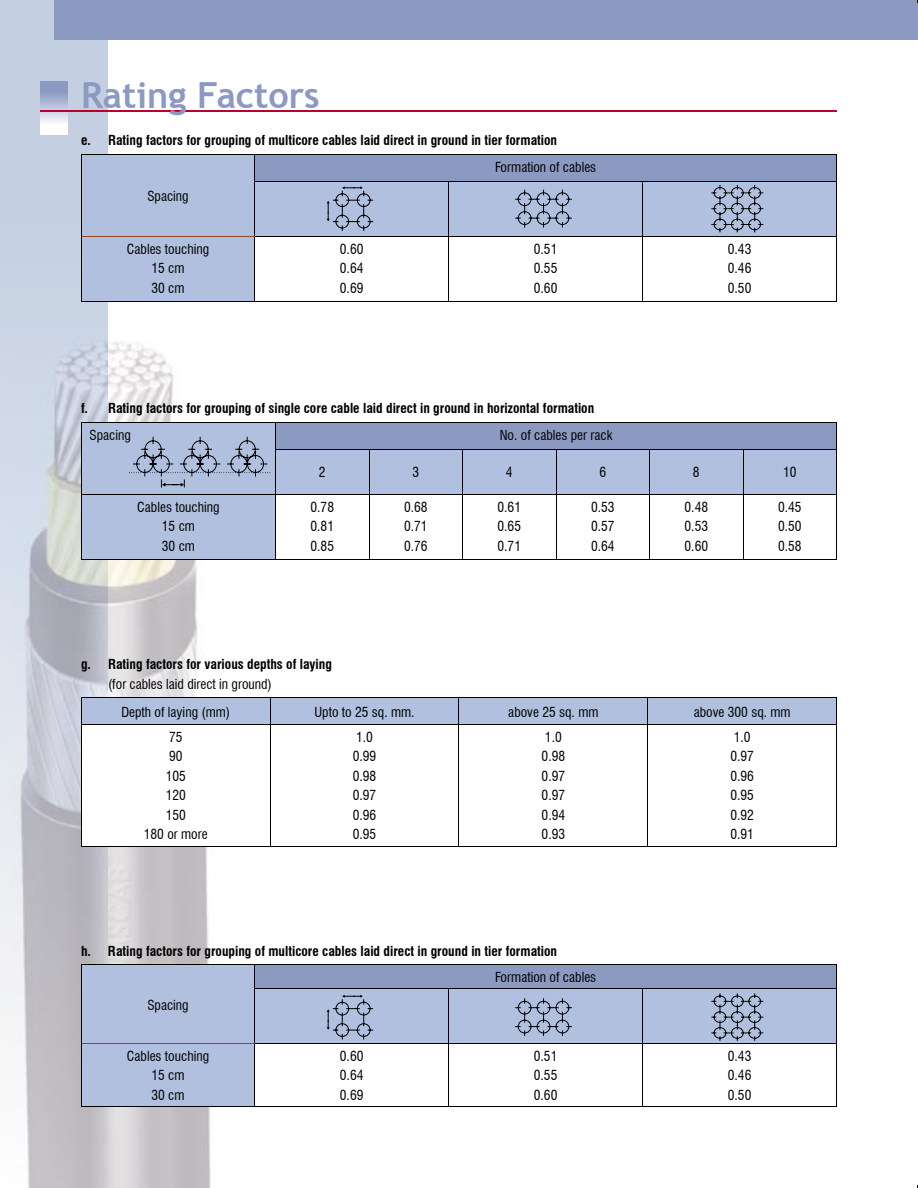
<style>
.page{position:relative;width:918px;height:1188px;background:#fff}
.page>*{position:absolute;margin:0;border:0;box-sizing:border-box;transform-origin:0 0}
.t1{font:700 36px "Trebuchet MS";color:#8c9ac2}
.t2{font:condensed 13.5px/19.5px "Swiss 721 BT";color:#000;text-align:justify}
.t3{font:700 condensed 13.5px "Swiss 721 BT";color:#000}
</style>
<div class="page">
<svg style="left:0;top:0;width:108px;height:1026px;background:#cbd5e4"></svg>
<div style="left:54px;top:0;width:864px;height:40px;background:#8c9ac2"></div>
<img style="left:12px;top:340px;width:209px;height:848px">
<div style="left:82px;top:423px;width:754px;height:136px;background:#b0c0de"></div>
<div style="left:276px;top:423px;width:561px;height:27px;background:#8c9ac2"></div>
<svg style="left:276px;top:496px;width:560px;height:63px"></svg>
<hr style="left:81px;top:422px;width:195px;height:1px;background:#000">
<svg style="left:81px;top:423px;width:1px;height:27px"></svg>
<hr style="left:276px;top:422px;width:93px;height:1px;background:#000">
<hr style="left:369px;top:422px;width:94px;height:1px;background:#000">
<hr style="left:463px;top:422px;width:93px;height:1px;background:#000">
<hr style="left:556px;top:422px;width:94px;height:1px;background:#000">
<hr style="left:650px;top:422px;width:93px;height:1px;background:#000">
<hr style="left:743px;top:422px;width:94px;height:1px;background:#000">
<svg style="left:836px;top:423px;width:1px;height:26px"></svg>
<hr style="left:81px;top:450px;width:1px;height:45px;background:#000">
<hr style="left:275px;top:449px;width:94px;height:1px;background:#000">
<hr style="left:275px;top:450px;width:1px;height:45px;background:#000">
<hr style="left:369px;top:449px;width:94px;height:1px;background:#000">
<hr style="left:369px;top:450px;width:1px;height:45px;background:#000">
<hr style="left:463px;top:449px;width:93px;height:1px;background:#000">
<hr style="left:462px;top:450px;width:1px;height:45px;background:#000">
<hr style="left:556px;top:449px;width:94px;height:1px;background:#000">
<hr style="left:556px;top:450px;width:1px;height:45px;background:#000">
<hr style="left:650px;top:449px;width:93px;height:1px;background:#000">
<hr style="left:649px;top:450px;width:1px;height:45px;background:#000">
<hr style="left:743px;top:449px;width:94px;height:1px;background:#000">
<hr style="left:743px;top:450px;width:1px;height:45px;background:#000">
<hr style="left:836px;top:450px;width:1px;height:45px;background:#000">
<hr style="left:81px;top:495px;width:195px;height:1px;background:#000">
<hr style="left:81px;top:495px;width:1px;height:64px;background:#000">
<hr style="left:276px;top:495px;width:93px;height:1px;background:#000">
<hr style="left:275px;top:495px;width:1px;height:64px;background:#000">
<hr style="left:369px;top:495px;width:94px;height:1px;background:#000">
<hr style="left:369px;top:495px;width:1px;height:64px;background:#000">
<hr style="left:463px;top:495px;width:93px;height:1px;background:#000">
<hr style="left:462px;top:495px;width:1px;height:64px;background:#000">
<hr style="left:556px;top:495px;width:94px;height:1px;background:#000">
<hr style="left:556px;top:495px;width:1px;height:64px;background:#000">
<hr style="left:650px;top:495px;width:93px;height:1px;background:#000">
<hr style="left:649px;top:495px;width:1px;height:64px;background:#000">
<hr style="left:743px;top:495px;width:94px;height:1px;background:#000">
<hr style="left:743px;top:495px;width:1px;height:64px;background:#000">
<hr style="left:836px;top:495px;width:1px;height:64px;background:#000">
<hr style="left:81px;top:559px;width:195px;height:1px;background:#000">
<hr style="left:276px;top:559px;width:93px;height:1px;background:#000">
<hr style="left:369px;top:559px;width:94px;height:1px;background:#000">
<hr style="left:463px;top:559px;width:93px;height:1px;background:#000">
<hr style="left:556px;top:559px;width:94px;height:1px;background:#000">
<hr style="left:650px;top:559px;width:93px;height:1px;background:#000">
<hr style="left:743px;top:559px;width:94px;height:1px;background:#000">
<svg style="left:129px;top:423px;width:147px;height:65px;background:#a0afca"></svg>
<svg style="left:82px;top:726px;width:377px;height:120px"></svg>
<div style="left:81px;top:698px;width:756px;height:27px;background:#b0c0de"></div>
<hr style="left:81px;top:725px;width:189px;height:1px;background:#000">
<hr style="left:81px;top:725px;width:1px;height:121px;background:#000">
<hr style="left:270px;top:725px;width:189px;height:1px;background:#000">
<hr style="left:270px;top:725px;width:1px;height:121px;background:#000">
<hr style="left:459px;top:725px;width:189px;height:1px;background:#000">
<hr style="left:459px;top:725px;width:1px;height:121px;background:#000">
<hr style="left:648px;top:725px;width:189px;height:1px;background:#000">
<hr style="left:647px;top:725px;width:1px;height:121px;background:#000">
<hr style="left:836px;top:725px;width:1px;height:121px;background:#000">
<hr style="left:81px;top:846px;width:189px;height:1px;background:#000">
<hr style="left:270px;top:846px;width:189px;height:1px;background:#000">
<hr style="left:459px;top:846px;width:189px;height:1px;background:#000">
<hr style="left:648px;top:846px;width:189px;height:1px;background:#000">
<div style="left:82px;top:966px;width:172px;height:140px;background:#b0c0de"></div>
<hr style="left:81px;top:965px;width:174px;height:1px;background:#000">
<svg style="left:81px;top:966px;width:1px;height:23px"></svg>
<hr style="left:81px;top:989px;width:1px;height:55px;background:#000">
<hr style="left:81px;top:1044px;width:1px;height:62px;background:#000">
<hr style="left:81px;top:1106px;width:174px;height:1px;background:#000">
<hr style="left:82px;top:1043px;width:172px;height:1px;background:#994429">
<svg style="left:254px;top:965px;width:583px;height:142px"></svg>
<div style="left:82px;top:155px;width:172px;height:146px;background:#b0c0de"></div>
<hr style="left:81px;top:154px;width:174px;height:1px;background:#000">
<svg style="left:81px;top:155px;width:1px;height:27px"></svg>
<hr style="left:255px;top:154px;width:194px;height:1px;background:#000">
<hr style="left:449px;top:154px;width:194px;height:1px;background:#000">
<hr style="left:643px;top:154px;width:194px;height:1px;background:#000">
<hr style="left:81px;top:182px;width:1px;height:55px;background:#000">
<hr style="left:81px;top:237px;width:1px;height:64px;background:#000">
<hr style="left:81px;top:301px;width:174px;height:1px;background:#000">
<hr style="left:82px;top:236px;width:172px;height:1px;background:#994429">
<svg style="left:254px;top:155px;width:583px;height:147px"></svg>
<svg style="left:40px;top:81px;width:27px;height:54px"></svg>
<hr style="left:40px;top:110px;width:797px;height:2px;background:#bd002b">
<h1 class="t1" style="left:81px;top:72px;width:240px">Rating Factors</h1>
<p class="t3" style="left:81px;top:132px;width:478px">e. Rating factors for grouping of multicore cables laid direct in ground in tier formation</p>
<p class="t2" style="left:147px;top:186px;width:43px">Spacing</p>
<p class="t2" style="left:495px;top:157px;width:103px">Formation of cables</p>
<p class="t2" style="left:127px;top:239px;width:84px;text-align:center">Cables touching<br>15 cm<br>30 cm</p>
<p class="t2" style="left:340px;top:239px;width:25px">0.60<br>0.64<br>0.69</p>
<p class="t2" style="left:534px;top:239px;width:25px">0.51<br>0.55<br>0.60</p>
<p class="t2" style="left:728px;top:239px;width:25px">0.43<br>0.46<br>0.50</p>
<p class="t3" style="left:81px;top:400px;width:515px">f. Rating factors for grouping of single core cable laid direct in ground in horizontal formation</p>
<p class="t2" style="left:89px;top:425px;width:43px">Spacing</p>
<p class="t2" style="left:500px;top:425px;width:114px">No. of cables per rack</p>
<p class="t2" style="left:319px;top:463px;width:8px">2</p>
<p class="t2" style="left:412px;top:463px;width:8px">3</p>
<p class="t2" style="left:506px;top:463px;width:8px">4</p>
<p class="t2" style="left:599px;top:463px;width:8px">6</p>
<p class="t2" style="left:693px;top:463px;width:8px">8</p>
<p class="t2" style="left:783px;top:463px;width:15px">10</p>
<p class="t2" style="left:137px;top:497px;width:84px;text-align:center">Cables touching<br>15 cm<br>30 cm</p>
<p class="t2" style="left:311px;top:497px;width:25px">0.78<br>0.81<br>0.85</p>
<p class="t2" style="left:404px;top:497px;width:25px">0.68<br>0.71<br>0.76</p>
<p class="t2" style="left:498px;top:497px;width:25px">0.61<br>0.65<br>0.71</p>
<p class="t2" style="left:591px;top:497px;width:25px">0.53<br>0.57<br>0.64</p>
<p class="t2" style="left:685px;top:497px;width:25px">0.48<br>0.53<br>0.60</p>
<p class="t2" style="left:778px;top:497px;width:25px">0.45<br>0.50<br>0.58</p>
<p class="t3" style="left:81px;top:656px;width:252px">g. Rating factors for various depths of laying</p>
<p class="t2" style="left:121px;top:670px;width:152px;line-height:28px;text-indent:-13px">(for cables laid direct in ground)<br>Depth of laying (mm)</p>
<p class="t2" style="left:315px;top:702px;width:102px">Upto to 25 sq. mm.</p>
<p class="t2" style="left:508px;top:702px;width:92px">above 25 sq. mm</p>
<p class="t2" style="left:694px;top:702px;width:98px">above 300 sq. mm</p>
<p class="t2" style="left:144px;top:727px;width:65px;text-align:center">75<br>90<br>105<br>120<br>150<br>180 or more</p>
<p class="t2" style="left:353px;top:727px;width:25px;text-align:left">1.0<br>0.99<br>0.98<br>0.97<br>0.96<br>0.95</p>
<p class="t2" style="left:542px;top:727px;width:25px;text-align:left">1.0<br>0.98<br>0.97<br>0.97<br>0.94<br>0.93</p>
<p class="t2" style="left:730px;top:727px;width:25px;text-align:left">1.0<br>0.97<br>0.96<br>0.95<br>0.92<br>0.91</p>
<p class="t3" style="left:81px;top:943px;width:478px">h. Rating factors for grouping of multicore cables laid direct in ground in tier formation</p>
<p class="t2" style="left:147px;top:995px;width:43px">Spacing</p>
<p class="t2" style="left:495px;top:967px;width:103px">Formation of cables</p>
<p class="t2" style="left:127px;top:1046px;width:84px;text-align:center">Cables touching<br>15 cm<br>30 cm</p>
<p class="t2" style="left:340px;top:1046px;width:25px">0.60<br>0.64<br>0.69</p>
<p class="t2" style="left:534px;top:1046px;width:25px">0.51<br>0.55<br>0.60</p>
<p class="t2" style="left:728px;top:1046px;width:25px">0.43<br>0.46<br>0.50</p>
</div>
